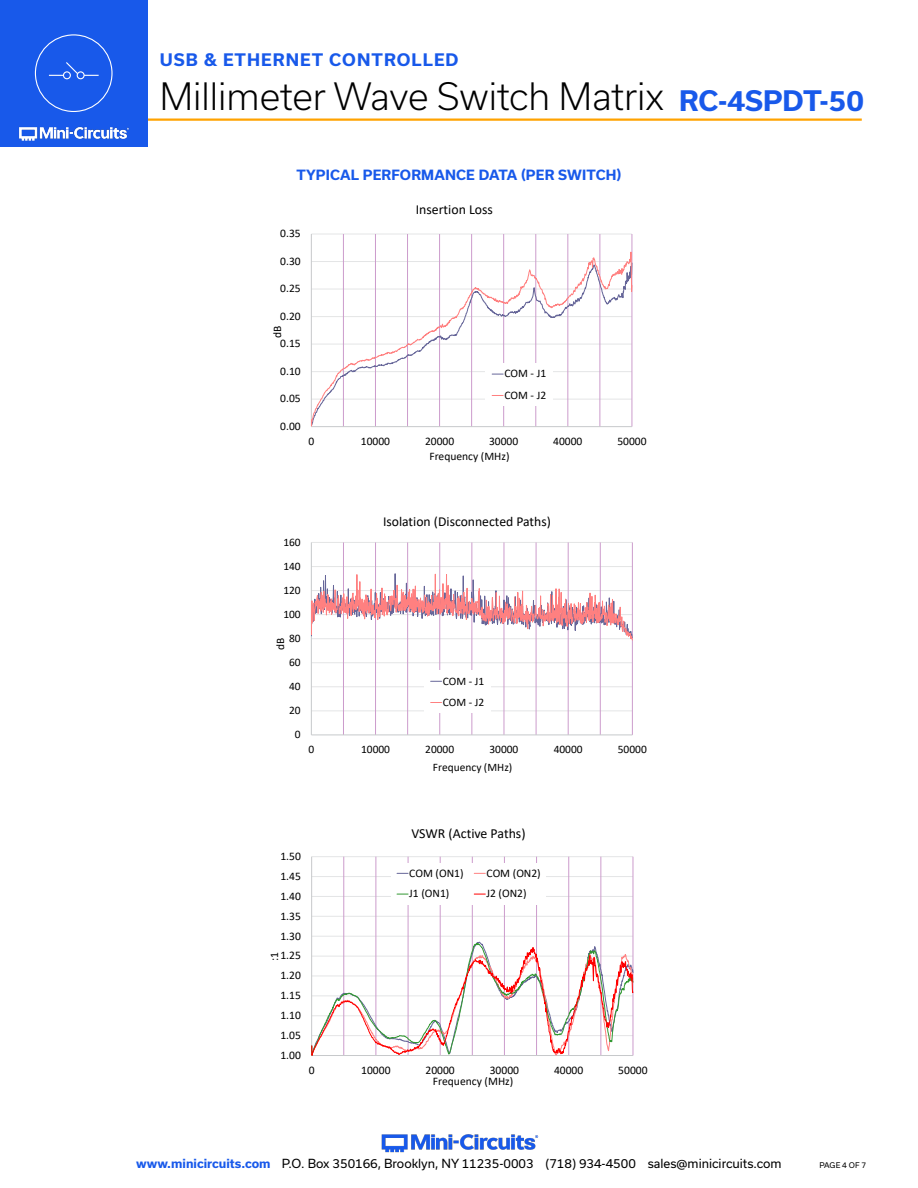
<style>
.page{position:relative;width:918px;height:1188px;background:#fff}
.page>*{position:absolute;margin:0;border:0;box-sizing:border-box;transform-origin:0 0}
.t1{font:300 36px "Usual";color:#000}
.t2{font:700 27px "Usual";color:#1859ea}
.t3{font:700 16.5px "Usual";letter-spacing:.065em;color:#1859ea}
.t4{font:13.8px "Calibri";color:#000}
.t5{font:13.65px "Calibri";color:#000}
.Blue_Headers{font:700 13.5px "Usual";letter-spacing:.015em;color:#1859ea}
.t6{font:12px "Usual";color:#000}
.t7{font:11.55px/21.5px "Calibri";color:#000}
.t8{font:11.4px/21.1px "Calibri";color:#000}
.t9{font:7.5px "Usual";color:#000}
.s1{font-weight:700;color:#1859ea}
</style>
<div class="page">
<hr style="left:129px;top:118px;width:733px;height:3px;background:#ffa300">
<div style="left:0;top:0;width:147px;height:147px;background:#1859ea"></div>
<img style="left:19px;top:126px;width:110px;height:15px">
<img style="left:381px;top:1134px;width:158px;height:19px">
<div style="left:35px;top:34px;width:78px;height:78px;border:1px solid #fff;border-radius:50%"></div>
<div style="left:63px;top:71px;width:8px;height:8px;border:1px solid #fff;border-radius:50%"></div>
<div style="left:77px;top:71px;width:8px;height:8px;border:1px solid #fff;border-radius:50%"></div>
<svg style="left:49px;top:62px;width:50px;height:14px"></svg>
<hr style="left:311px;top:735px;width:321px;height:1px;background:#c7c9cb">
<svg style="left:311px;top:542px;width:322px;height:193px"></svg>
<div style="left:424px;top:671px;width:67px;height:42px;background:#fff"></div>
<hr style="left:632px;top:234px;width:1px;height:193px;background:#cc9ccc">
<svg style="left:311px;top:234px;width:321px;height:193px"></svg>
<div style="left:485px;top:363px;width:68px;height:43px;background:#fff"></div>
<hr style="left:312px;top:936px;width:321px;height:1px;background:#e4e5e6">
<hr style="left:312px;top:916px;width:321px;height:1px;background:#e4e5e6">
<hr style="left:312px;top:896px;width:321px;height:1px;background:#e4e5e6">
<hr style="left:312px;top:876px;width:321px;height:1px;background:#e4e5e6">
<hr style="left:312px;top:856px;width:321px;height:1px;background:#e4e5e6">
<hr style="left:344px;top:857px;width:1px;height:199px;background:#cc9ccc">
<hr style="left:408px;top:857px;width:1px;height:199px;background:#cc9ccc">
<hr style="left:472px;top:857px;width:1px;height:199px;background:#cc9ccc">
<hr style="left:536px;top:857px;width:1px;height:199px;background:#cc9ccc">
<hr style="left:601px;top:857px;width:1px;height:199px;background:#cc9ccc">
<hr style="left:376px;top:857px;width:1px;height:199px;background:#cc9ccc">
<hr style="left:440px;top:857px;width:1px;height:199px;background:#cc9ccc">
<hr style="left:504px;top:857px;width:1px;height:199px;background:#cc9ccc">
<hr style="left:568px;top:857px;width:1px;height:199px;background:#cc9ccc">
<hr style="left:633px;top:857px;width:1px;height:199px;background:#cc9ccc">
<hr style="left:311px;top:857px;width:1px;height:199px;background:#c7c9cb">
<svg style="left:312px;top:941px;width:321px;height:115px"></svg>
<div style="left:392px;top:863px;width:154px;height:41px;background:#fff"></div>
<h3 class="t3" style="left:160px;top:51px;width:300px">USB &amp; ETHERNET CONTROLLED</h3>
<h1 class="t1" style="left:160px;top:75px;width:506px">Millimeter Wave Switch Matrix</h1>
<h2 class="t2" style="left:679px;top:85px;width:186px">RC-4SPDT-50</h2>
<p class="Blue_Headers" style="left:296px;top:167px;width:327px">TYPICAL PERFORMANCE DATA (PER SWITCH)</p>
<p class="t7" style="left:280px;top:222px;width:22px">0.35</p>
<p class="t7" style="left:280px;top:250px;width:22px">0.30</p>
<p class="t7" style="left:280px;top:278px;width:22px">0.25</p>
<p class="t7" style="left:280px;top:305px;width:22px">0.20</p>
<p class="t7" style="left:266px;top:338px;width:14px;rotate:-90deg">dB</p>
<p class="t7" style="left:280px;top:333px;width:22px">0.15</p>
<p class="t7" style="left:280px;top:360px;width:22px">0.10</p>
<p class="t7" style="left:280px;top:388px;width:22px">0.05</p>
<p class="t7" style="left:280px;top:415px;width:22px">0.00</p>
<p class="t4" style="left:416px;top:200px;width:79px">Insertion Loss</p>
<p class="t7" style="left:504px;top:363px;width:43px">COM - J1<br>COM - J2</p>
<p class="t7" style="left:308px;top:430px;width:7px">0</p>
<p class="t7" style="left:361px;top:430px;width:31px">10000</p>
<p class="t7" style="left:425px;top:430px;width:31px">20000</p>
<p class="t7" style="left:489px;top:430px;width:31px">30000</p>
<p class="t7" style="left:553px;top:430px;width:31px">40000</p>
<p class="t7" style="left:617px;top:430px;width:31px">50000</p>
<p class="t7" style="left:429px;top:445px;width:82px">Frequency (MHz)</p>
<p class="t8" style="left:283px;top:531px;width:19px">160</p>
<p class="t8" style="left:283px;top:555px;width:19px">140</p>
<p class="t8" style="left:283px;top:579px;width:19px">120</p>
<p class="t8" style="left:283px;top:603px;width:19px">100</p>
<p class="t8" style="left:289px;top:627px;width:13px">80</p>
<p class="t8" style="left:270px;top:650px;width:14px;rotate:-90deg">dB</p>
<p class="t8" style="left:289px;top:651px;width:13px">60</p>
<p class="t8" style="left:289px;top:675px;width:13px">40</p>
<p class="t8" style="left:289px;top:700px;width:13px">20</p>
<p class="t8" style="left:295px;top:724px;width:7px">0</p>
<p class="t5" style="left:383px;top:512px;width:169px">Isolation (Disconnected Paths)</p>
<p class="t8" style="left:443px;top:670px;width:43px">COM - J1<br>COM - J2</p>
<p class="t8" style="left:308px;top:738px;width:7px">0</p>
<p class="t8" style="left:361px;top:738px;width:30px">10000</p>
<p class="t8" style="left:425px;top:738px;width:30px">20000</p>
<p class="t8" style="left:489px;top:738px;width:30px">30000</p>
<p class="t8" style="left:554px;top:738px;width:30px">40000</p>
<p class="t8" style="left:618px;top:738px;width:30px">50000</p>
<p class="t8" style="left:433px;top:756px;width:81px">Frequency (MHz)</p>
<p class="t7" style="left:280px;top:845px;width:22px">1.50</p>
<p class="t7" style="left:280px;top:865px;width:22px">1.45</p>
<p class="t7" style="left:280px;top:885px;width:22px">1.40</p>
<p class="t7" style="left:280px;top:905px;width:22px">1.35</p>
<p class="t7" style="left:280px;top:925px;width:22px">1.30</p>
<p class="t7" style="left:280px;top:945px;width:22px">1.25</p>
<p class="t7" style="left:263px;top:961px;width:10px;rotate:-90deg">:1</p>
<p class="t7" style="left:280px;top:964px;width:22px">1.20</p>
<p class="t7" style="left:280px;top:984px;width:22px">1.15</p>
<p class="t7" style="left:280px;top:1004px;width:22px">1.10</p>
<p class="t7" style="left:280px;top:1024px;width:22px">1.05</p>
<p class="t7" style="left:280px;top:1044px;width:22px">1.00</p>
<p class="t4" style="left:411px;top:824px;width:116px">VSWR (Active Paths)</p>
<p class="t7" style="left:409px;top:862px;width:56px">COM (ON1)</p>
<p class="t7" style="left:486px;top:862px;width:56px">COM (ON2)</p>
<p class="t7" style="left:409px;top:883px;width:42px">J1 (ON1)</p>
<p class="t7" style="left:486px;top:883px;width:42px">J2 (ON2)</p>
<p class="t7" style="left:309px;top:1059px;width:7px">0</p>
<p class="t7" style="left:361px;top:1059px;width:31px">10000</p>
<p class="t7" style="left:426px;top:1059px;width:31px">20000</p>
<p class="t7" style="left:490px;top:1059px;width:31px">30000</p>
<p class="t7" style="left:554px;top:1059px;width:31px">40000</p>
<p class="t7" style="left:618px;top:1059px;width:31px">50000</p>
<p class="t7" style="left:433px;top:1070px;width:82px">Frequency (MHz)</p>
<p class="t6" style="left:136px;top:1157px;width:647px"><span class="s1">www.minicircuits.com</span> P.O. Box 350166, Brooklyn, NY 11235-0003 (718) 934-4500 sales@minicircuits.com</p>
<p class="t9" style="left:819px;top:1161px;width:48px">PAGE 4 OF 7</p>
</div>
